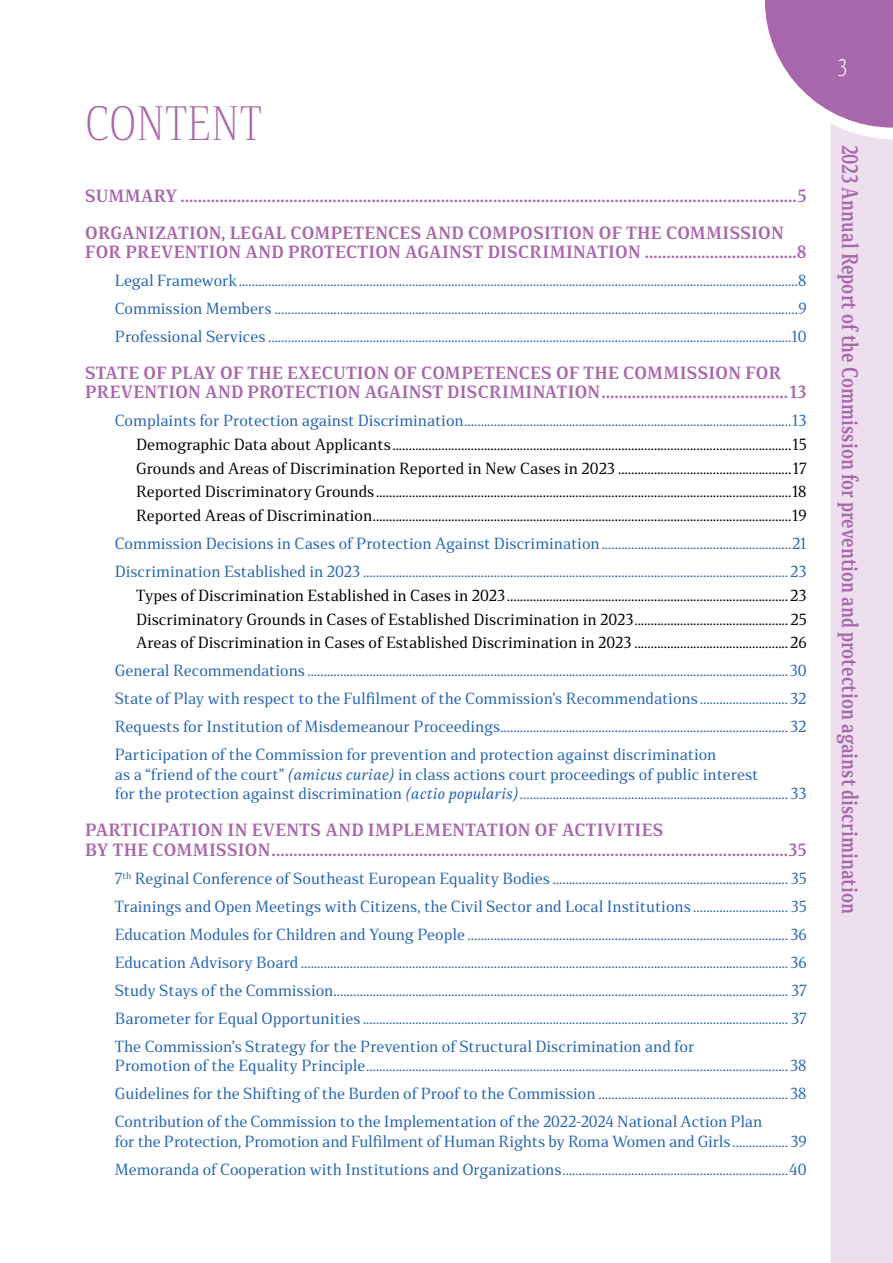
<style>
.page{position:relative;width:893px;height:1263px;background:#fff}
.page>*{position:absolute;margin:0;border:0;box-sizing:border-box;transform-origin:0 0}
.t1{font:300 45px "Stobi Serif";letter-spacing:.02em;color:#a967ab;scale:.8 1}
.t2{font:300 22.5px "Stobi Serif";color:#fff;scale:.8 1}
.t3{font:700 21px "Stobi Serif";color:#a967ab;scale:.8 1}
.t4{font:700 16.5px/19.5px "Stobi Serif";letter-spacing:.02em;color:#a967ab}
.t5{font:15px/28px "Stobi Serif";color:#2765b0;text-align:justify}
.t6{font:15px/23.7px "Stobi Serif";color:#000;text-align:justify}
.s1{font-family:"Stobi Serif It"}
</style>
<div class="page">
<svg style="left:765px;top:0;width:128px;height:128px"></svg>
<div style="left:831px;top:123px;width:62px;height:1140px;background:#eddfee"></div>
<h1 class="t1" style="left:85px;top:93px;width:222px">CONTENT</h1>
<p class="t4" style="left:85px;top:186px;width:723px">SUMMARY ..............................................................................................................................................5</p>
<p class="t4" style="left:85px;top:222px;width:723px">ORGANIZATION, LEGAL COMPETENCES AND COMPOSITION OF THE COMMISSION<br>FOR PREVENTION AND PROTECTION AGAINST DISCRIMINATION ...................................8</p>
<p class="t5" style="left:115px;top:266px;width:693px">Legal Framework...........................................................................................................................................................................8<br>Commission Members ................................................................................................................................................................9<br>Professional Services ................................................................................................................................................................10</p>
<p class="t4" style="left:85px;top:362px;width:723px">STATE OF PLAY OF THE EXECUTION OF COMPETENCES OF THE COMMISSION FOR<br>PREVENTION AND PROTECTION AGAINST DISCRIMINATION...........................................13</p>
<p class="t5" style="left:115px;top:406px;width:693px">Complaints for Protection against Discrimination....................................................................................................13</p>
<p class="t6" style="left:136px;top:432px;width:672px">Demographic Data about Applicants..........................................................................................................................15<br>Grounds and Areas of Discrimination Reported in New Cases in 2023 .....................................................17<br>Reported Discriminatory Grounds...............................................................................................................................18<br>Reported Areas of Discrimination................................................................................................................................19</p>
<p class="t5" style="left:115px;top:529px;width:693px">Commission Decisions in Cases of Protection Against Discrimination..........................................................21<br>Discrimination Established in 2023 .................................................................................................................................. 23</p>
<p class="t6" style="left:136px;top:583px;width:672px">Types of Discrimination Established in Cases in 2023...................................................................................... 23<br>Discriminatory Grounds in Cases of Established Discrimination in 2023............................................... 25<br>Areas of Discrimination in Cases of Established Discrimination in 2023 ...............................................26</p>
<p class="t5" style="left:115px;top:656px;width:693px">General Recommendations ...................................................................................................................................................30<br>State of Play with respect to the Fulfilment of the Commission’s Recommendations ........................... 32<br>Requests for Institution of Misdemeanour Proceedings........................................................................................ 32<br>Participation of the Commission for prevention and protection against discrimination</p>
<p class="t5" style="left:115px;top:764px;width:693px;line-height:19.5px">as a “friend of the court” <span class="s1">(amicus curiae)</span> in class actions court proceedings of public interest<br>for the protection against discrimination <span class="s1">(actio popularis)</span>.................................................................................. 33</p>
<p class="t4" style="left:85px;top:819px;width:723px">PARTICIPATION IN EVENTS AND IMPLEMENTATION OF ACTIVITIES<br>BY THE COMMISSION.......................................................................................................................35</p>
<p class="t5" style="left:115px;top:864px;width:693px">7<sup>th</sup> Reginal Conference of Southeast European Equality Bodies ........................................................................ 35<br>Trainings and Open Meetings with Citizens, the Civil Sector and Local Institutions ............................. 35<br>Education Modules for Children and Young People .................................................................................................. 36<br>Education Advisory Board ..................................................................................................................................................... 36<br>Study Stays of the Commission........................................................................................................................................... 37<br>Barometer for Equal Opportunities .................................................................................................................................. 37<br>The Commission’s Strategy for the Prevention of Structural Discrimination and for</p>
<p class="t5" style="left:115px;top:1051px;width:693px">Promotion of the Equality Principle................................................................................................................................. 38<br>Guidelines for the Shifting of the Burden of Proof to the Commission .......................................................... 38<br>Contribution of the Commission to the Implementation of the 2022-2024 National Action Plan</p>
<p class="t5" style="left:115px;top:1127px;width:693px">for the Protection, Promotion and Fulfilment of Human Rights by Roma Women and Girls ................. 39<br>Memoranda of Cooperation with Institutions and Organizations.....................................................................40</p>
<h2 class="t2" style="left:838px;top:52px;width:13px">3</h2>
<h3 class="t3" style="left:865px;top:145px;width:963px;rotate:90deg">2023 Annual Report of the Commission for prevention and protection against discrimination</h3>
</div>
